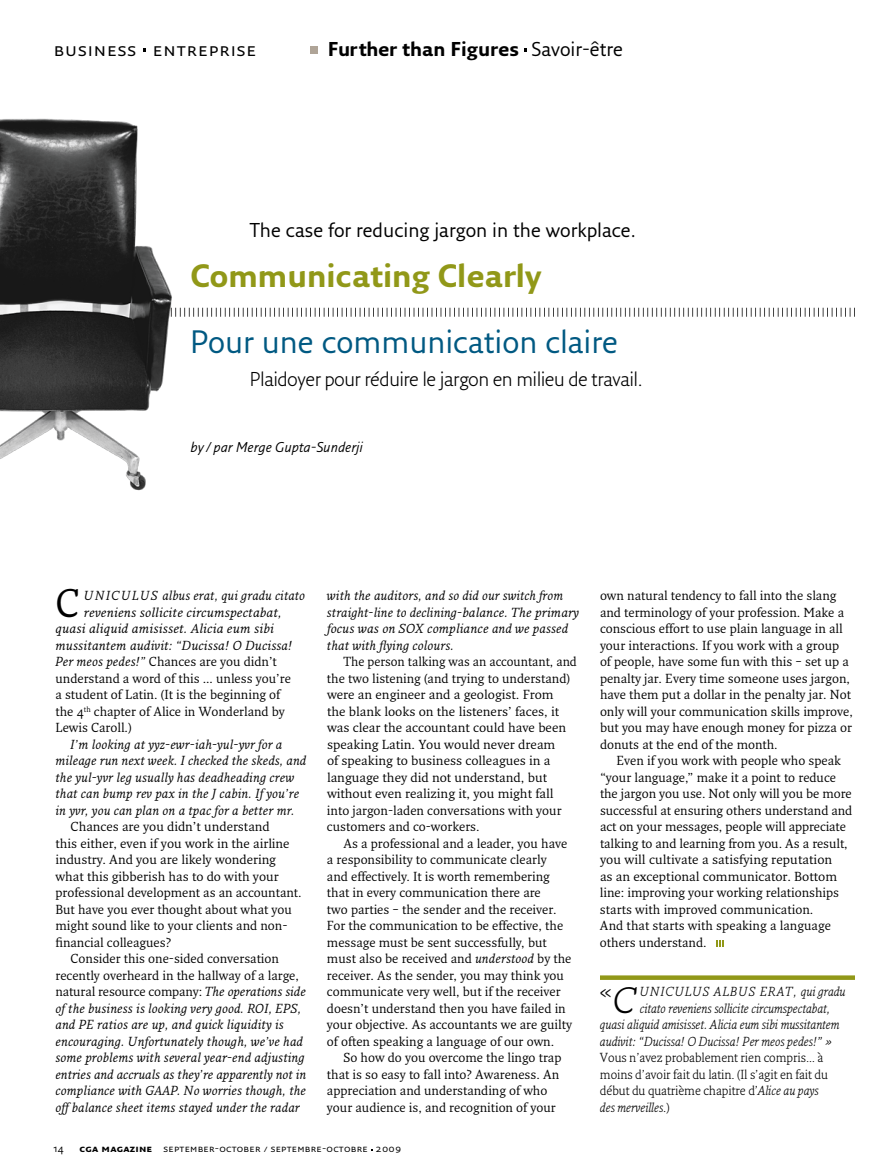
<style>
.page{position:relative;width:891px;height:1175px;background:#fff}
.page>*{position:absolute;margin:0;border:0;box-sizing:border-box;transform-origin:0 0}
.t1{font:38.85px "Fresco";color:#000}
.t2{font:31.5px "Fresco Sans";color:#005982}
.t3{font:700 31.5px "Fresco Sans";color:#919818}
.t4{font:300 21px "Fresco";color:#000}
.t5{font:300 19.5px "Fresco Sans";color:#000}
.t6{font:19.5px "Fresco Sans";color:#000}
.t7{font:700 19.5px "Fresco Sans";color:#000}
.t8{font:19.5px "Fresco Sans SC";letter-spacing:.05em;color:#000}
.t9{font:italic 13.8px "Fresco Sans";color:#000}
.t10{font:12.75px/16.5px "Fresco";color:#000}
.t11{font:italic 12.75px/16.5px "Fresco";color:#000}
.t12{font:300 12.75px/16.5px "Fresco";color:#000}
.t13{font:italic 300 12.75px "Fresco";color:#000}
.t14{font:italic 12.75px "Fresco";color:#000;scale:1.05 1}
.t15{font:italic 300 12.75px "Fresco";letter-spacing:.08em;color:#000}
.t16{font:10.5px "Fresco Sans SC";letter-spacing:.025em;color:#000}
.t17{font:10.5px "Fresco Sans";color:#000}
.s1{font-weight:400}
.s2{font-style:italic}
.s3{font-weight:700}
.s4{font-style:italic;font-size:35.7px}
</style>
<div class="page">
<div style="left:600px;top:975px;width:255px;height:5px;background:#919818"></div>
<svg style="left:717px;top:940px;width:6px;height:6px"></svg>
<div style="left:310px;top:46px;width:8px;height:7px;background:#afa497"></div>
<svg style="left:193px;top:308px;width:662px;height:9px"></svg>
<img style="left:0;top:118px;width:190px;height:373px">
<h3 class="t8" style="left:54px;top:37px;width:204px">business entreprise</h3>
<h3 class="t7" style="left:328px;top:37px;width:297px">Further than Figures <span class="s1">Savoir-être</span></h3>
<h3 class="t6" style="left:250px;top:219px;width:388px">The case for reducing jargon in the workplace.</h3>
<h2 class="t3" style="left:191px;top:257px;width:352px">Communicating Clearly</h2>
<h2 class="t2" style="left:190px;top:323px;width:429px">Pour une communication claire</h2>
<h3 class="t5" style="left:250px;top:367px;width:395px">Plaidoyer pour réduire le jargon en milieu de travail.</h3>
<p class="t9" style="left:191px;top:438px;width:174px">by /par Merge Gupta-Sunderji</p>
<h1 class="t1" style="left:56px;top:580px;width:26px">C</h1>
<p class="t11" style="left:84px;top:587px;width:223px">uniculus albus erat, qui gradu citato</p>
<p class="t14" style="left:84px;top:604px;width:190px">reveniens sollicite circumspectabat,</p>
<p class="t14" style="left:55px;top:621px;width:210px">quasi aliquid amisisset. Alicia eum sibi</p>
<p class="t11" style="left:56px;top:637px;width:238px">mussitantem audivit: “Ducissa! O Ducissa!</p>
<p class="t10" style="left:56px;top:653px;width:223px"><span class="s2">Per meos pedes!”</span> Chances are you didn’t</p>
<p class="t10" style="left:56px;top:670px;width:237px">understand a word of this … unless you’re</p>
<p class="t10" style="left:56px;top:686px;width:226px">a student of Latin. (It is the beginning of</p>
<p class="t10" style="left:56px;top:703px;width:231px">the 4<sup>th</sup> chapter of Alice in Wonderland by</p>
<p class="t10" style="left:56px;top:719px;width:78px">Lewis Caroll.)</p>
<p class="t11" style="left:56px;top:736px;width:252px;text-indent:15px">I’m looking at yyz-ewr-iah-yul-yvr for a mileage run next week. I checked the skeds, and the yul-yvr leg usually has deadheading crew that can bump rev pax in the J cabin. If you’re in yvr, you can plan on a tpac for a better mr.</p>
<p class="t10" style="left:70px;top:818px;width:201px">Chances are you didn’t understand</p>
<p class="t10" style="left:56px;top:835px;width:236px">this either, even if you work in the airline</p>
<p class="t10" style="left:56px;top:851px;width:222px">industry. And you are likely wondering</p>
<p class="t10" style="left:56px;top:868px;width:225px">what this gibberish has to do with your</p>
<p class="t10" style="left:55px;top:884px;width:248px">professional development as an accountant.</p>
<p class="t10" style="left:55px;top:901px;width:238px">But have you ever thought about what you</p>
<p class="t10" style="left:55px;top:917px;width:234px">might sound like to your clients and non-</p>
<p class="t10" style="left:55px;top:934px;width:117px">financial colleagues?</p>
<p class="t10" style="left:70px;top:950px;width:210px">Consider this one-sided conversation</p>
<p class="t10" style="left:55px;top:967px;width:245px">recently overheard in the hallway of a large,</p>
<p class="t10" style="left:55px;top:983px;width:252px">natural resource company: <span class="s2">The operations side</span></p>
<p class="t11" style="left:55px;top:1000px;width:247px">of the business is looking very good. ROI, EPS,</p>
<p class="t11" style="left:55px;top:1016px;width:230px">and PE ratios are up, and quick liquidity is</p>
<p class="t11" style="left:55px;top:1033px;width:249px">encouraging. Unfortunately though, we’ve had</p>
<p class="t11" style="left:55px;top:1049px;width:251px">some problems with several year-end adjusting</p>
<p class="t11" style="left:55px;top:1066px;width:252px">entries and accruals as they’re apparently not in</p>
<p class="t11" style="left:55px;top:1082px;width:252px">compliance with GAAP. No worries though, the</p>
<p class="t11" style="left:55px;top:1099px;width:246px">off balance sheet items stayed under the radar</p>
<p class="t11" style="left:327px;top:587px;width:254px">with the auditors, and so did our switch from straight-line to declining-balance. The primary focus was on SOX compliance and we passed that with flying colours.</p>
<p class="t10" style="left:327px;top:653px;width:251px;text-indent:17px">The person talking was an accountant, and the two listening (and trying to understand) were an engineer and a geologist. From<br>the blank looks on the listeners’ faces, it was clear the accountant could have been speaking Latin. You would never dream<br>of speaking to business colleagues in a language they did not understand, but without even realizing it, you might fall into jargon-laden conversations with your customers and co-workers.</p>
<p class="t10" style="left:327px;top:835px;width:247px;text-indent:16px">As a professional and a leader, you have a responsibility to communicate clearly<br>and effectively. It is worth remembering that in every communication there are<br>two parties – the sender and the receiver.<br>For the communication to be effective, the message must be sent successfully, but must also be received and <span class="s2">understood</span> by the receiver. As the sender, you may think you communicate very well, but if the receiver doesn’t understand then you have failed in your objective. As accountants we are guilty of often speaking a language of our own.</p>
<p class="t10" style="left:327px;top:1049px;width:236px;text-indent:16px">So how do you overcome the lingo trap that is so easy to fall into? Awareness. An appreciation and understanding of who your audience is, and recognition of your</p>
<p class="t17" style="left:54px;top:1142px;width:12px">14</p>
<p class="t16" style="left:80px;top:1142px;width:323px"><span class="s3">cga magazine</span> september-october / septembre-octobre 2009</p>
<p class="t10" style="left:600px;top:587px;width:255px">own natural tendency to fall into the slang and terminology of your profession. Make a conscious effort to use plain language in all your interactions. If you work with a group of people, have some fun with this – set up a penalty jar. Every time someone uses jargon, have them put a dollar in the penalty jar. Not only will your communication skills improve, but you may have enough money for pizza or donuts at the end of the month.</p>
<p class="t10" style="left:600px;top:752px;width:254px;text-indent:16px">Even if you work with people who speak “your language,” make it a point to reduce the jargon you use. Not only will you be more successful at ensuring others understand and act on your messages, people will appreciate talking to and learning from you. As a result, you will cultivate a satisfying reputation<br>as an exceptional communicator. Bottom line: improving your working relationships starts with improved communication.<br>And that starts with speaking a language others understand.</p>
<h3 class="t4" style="left:600px;top:979px;width:38px">«<span class="s4">C</span></h3>
<p class="t15" style="left:640px;top:984px;width:207px">unic ulus albus erat, qui gradu</p>
<p class="t13" style="left:640px;top:1000px;width:192px">citato reveniens sollicite circumspectabat,</p>
<p class="t13" style="left:600px;top:1017px;width:241px">quasi aliquid amisisset. Alicia eum sibi mussitantem</p>
<p class="t13" style="left:600px;top:1033px;width:233px">audivit: “Ducissa! O Ducissa! Per meos pedes!” »</p>
<p class="t12" style="left:600px;top:1049px;width:229px">Vous n’avez probablement rien compris… à moins d’avoir fait du latin. (Il s’agit en fait du début du quatrième chapitre d’<span class="s2">Alice au pays des merveilles</span>.)</p>
</div>
